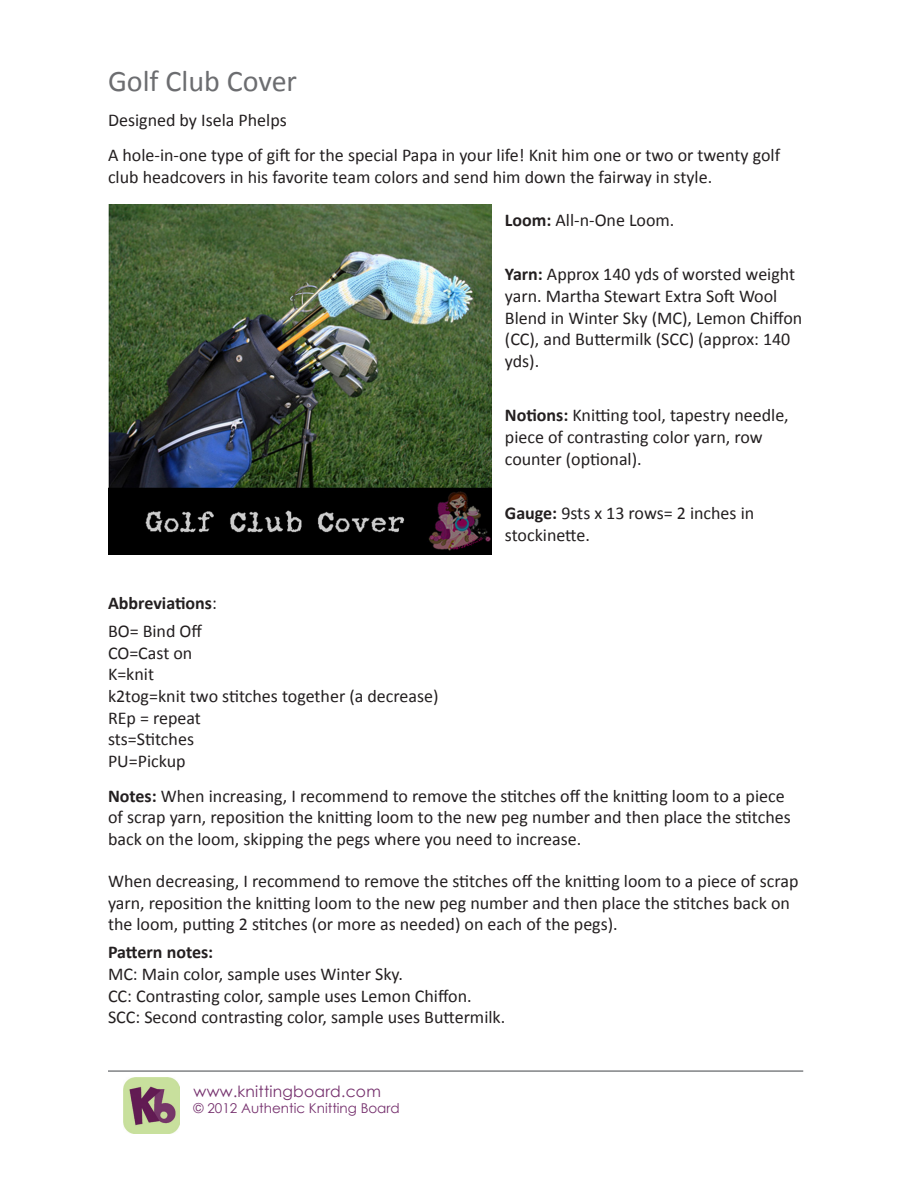
<style>
.page{position:relative;width:918px;height:1188px;background:#fff}
.page>*{position:absolute;margin:0;border:0;box-sizing:border-box;transform-origin:0 0}
.t1{font:30px "Calibri";color:#6c6d70}
.items{font:18px/21.6px "Calibri";color:#231f20}
.item{font:18px/21.6px "Calibri";color:#231f20}
.items_subtext{font:18px "Calibri";color:#231f20}
.items-2{font:700 18px "Calibri";color:#231f20}
.item-2{font:700 18px "Calibri";color:#231f20}
.t2{font:15.6px "Century Gothic";letter-spacing:.015em;color:#76316e}
.t3{font:13.5px "Century Gothic";color:#76316e}
.s1{font-weight:700}
.s2{font-weight:400}
</style>
<div class="page">
<img style="left:123px;top:1078px;width:56px;height:56px">
<hr style="left:108px;top:1070px;width:695px;height:2px;background:#808285">
<img style="left:108px;top:204px;width:383px;height:351px">
<p class="t1" style="left:108px;top:62px;width:191px">Golf Club Cover</p>
<p class="items" style="left:108px;top:109px;width:180px">Designed by Isela Phelps</p>
<p class="items" style="left:108px;top:144px;width:674px">A hole-in-one type of gift for the special Papa in your life! Knit him one or two or twenty golf club headcovers in his favorite team colors and send him down the fairway in style.</p>
<p class="item" style="left:505px;top:209px;width:171px"><span class="s1">Loom:</span> All-n-One Loom.</p>
<p class="item" style="left:505px;top:264px;width:299px"><span class="s1">Yarn:</span> Approx 140 yds of worsted weight yarn. Martha Stewart Extra Soft Wool<br>Blend in Winter Sky (MC), Lemon Chiffon (CC), and Buttermilk (SCC) (approx: 140 yds).</p>
<p class="item" style="left:505px;top:405px;width:285px"><span class="s1">Notions:</span> Knitting tool, tapestry needle, piece of contrasting color yarn, row counter (optional).</p>
<p class="item" style="left:505px;top:502px;width:251px"><span class="s1">Gauge:</span> 9sts x 13 rows= 2 inches in stockinette.</p>
<p class="items-2" style="left:108px;top:591px;width:110px">Abbreviations<span class="s2">:</span></p>
<p class="items_subtext" style="left:108px;top:620px;width:96px">BO= Bind Off</p>
<p class="items_subtext" style="left:108px;top:641px;width:86px">CO=Cast on</p>
<p class="items_subtext" style="left:108px;top:663px;width:48px">K=knit</p>
<p class="items_subtext" style="left:108px;top:685px;width:332px">k2tog=knit two stitches together (a decrease)</p>
<p class="items_subtext" style="left:108px;top:706px;width:95px">REp = repeat</p>
<p class="items_subtext" style="left:108px;top:728px;width:88px">sts=Stitches</p>
<p class="items_subtext" style="left:108px;top:749px;width:79px">PU=Pickup</p>
<p class="items" style="left:108px;top:785px;width:684px"><span class="s1">Notes:</span> When increasing, I recommend to remove the stitches off the knitting loom to a piece of scrap yarn, reposition the knitting loom to the new peg number and then place the stitches back on the loom, skipping the pegs where you need to increase.</p>
<p class="items" style="left:108px;top:870px;width:692px">When decreasing, I recommend to remove the stitches off the knitting loom to a piece of scrap yarn, reposition the knitting loom to the new peg number and then place the stitches back on the loom, putting 2 stitches (or more as needed) on each of the pegs).</p>
<p class="item-2" style="left:108px;top:941px;width:107px">Pattern notes:</p>
<p class="items" style="left:108px;top:963px;width:297px">MC: Main color, sample uses Winter Sky.</p>
<p class="items" style="left:108px;top:985px;width:365px">CC: Contrasting color, sample uses Lemon Chiffon.</p>
<p class="items" style="left:108px;top:1007px;width:399px">SCC: Second contrasting color, sample uses Buttermilk.</p>
<p class="t2" style="left:194px;top:1080px;width:189px">www.knittingboard.com</p>
<p class="t3" style="left:194px;top:1099px;width:208px">© 2012 Authentic Knitting Board</p>
</div>
